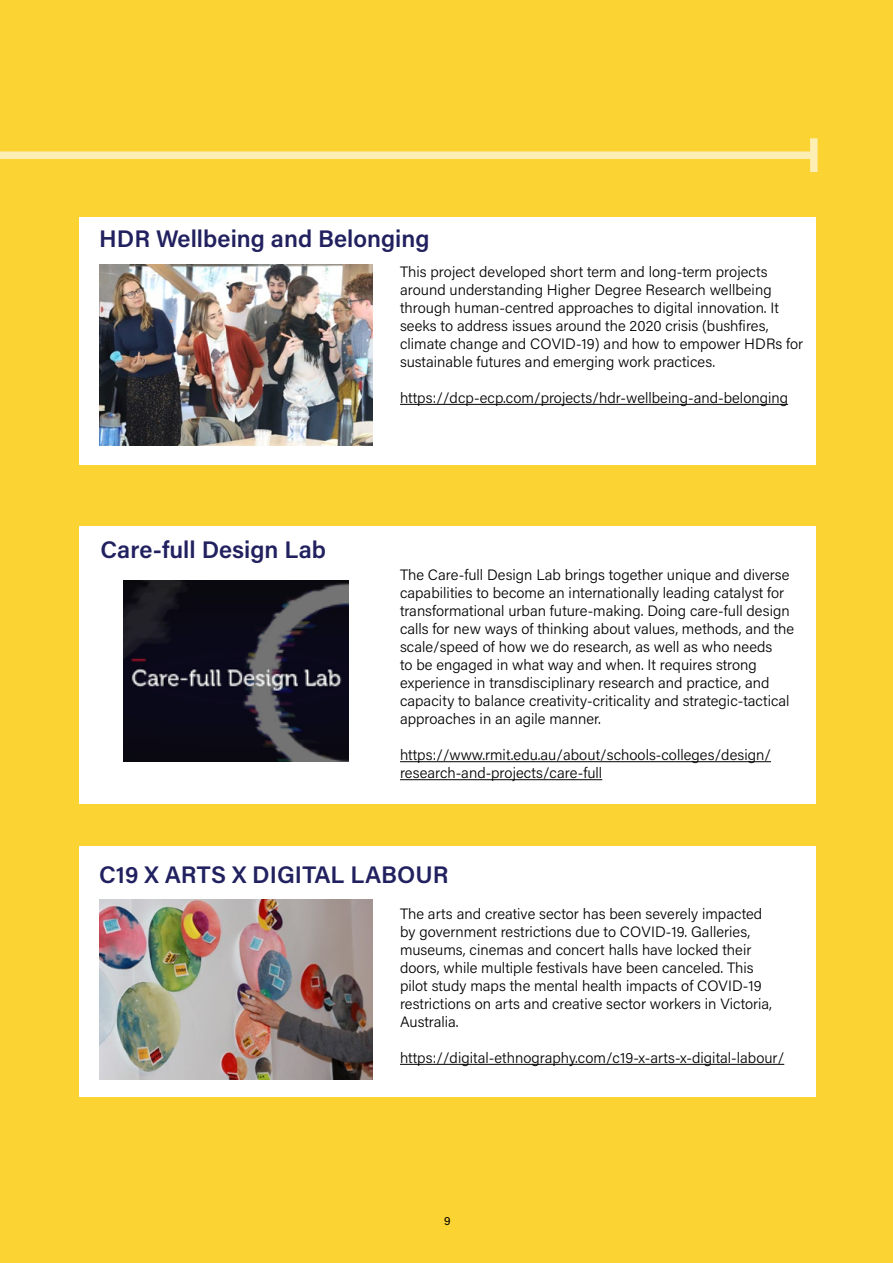
<style>
.page{position:relative;width:893px;height:1263px;background:#fbd333}
.page>*{position:absolute;margin:0;border:0;box-sizing:border-box;transform-origin:0 0}
.t1{font:24px "Acumin Variable Concept";letter-spacing:.04em;color:#222160}
.t2{font:15px/18px "Acumin Variable Concept";letter-spacing:.01em;color:#000}
.t3{font:12px "Acumin Variable Concept";color:#000}
</style>
<div class="page">
<div style="left:0;top:151px;width:814px;height:8px;background:#fdeeb3"></div>
<div style="left:810px;top:138px;width:8px;height:34px;background:#fdeeb3"></div>
<div style="left:79px;top:217px;width:737px;height:248px;background:#fff"></div>
<hr style="left:400px;top:404px;width:388px;height:1px;background:#000">
<img style="left:99px;top:264px;width:273px;height:182px">
<div style="left:79px;top:527px;width:737px;height:277px;background:#fff"></div>
<hr style="left:400px;top:761px;width:371px;height:1px;background:#000">
<hr style="left:400px;top:779px;width:202px;height:1px;background:#000">
<img style="left:123px;top:580px;width:225px;height:182px">
<div style="left:79px;top:847px;width:737px;height:250px;background:#fff"></div>
<hr style="left:400px;top:1064px;width:384px;height:1px;background:#000">
<img style="left:99px;top:900px;width:273px;height:180px">
<h1 class="t1" style="left:99px;top:222px;width:331px">HDR Wellbeing and Belonging</h1>
<h1 class="t1" style="left:101px;top:533px;width:226px">Care-full Design Lab</h1>
<p class="t2" style="left:400px;top:262px;width:405px">This project developed short term and long-term projects around understanding Higher Degree Research wellbeing through human-centred approaches to digital innovation. It seeks to address issues around the 2020 crisis (bushfires, climate change and COVID-19) and how to empower HDRs for sustainable futures and emerging work practices.</p>
<p class="t2" style="left:400px;top:388px;width:389px">https://dcp-ecp.com/projects/hdr-wellbeing-and-belonging</p>
<p class="t2" style="left:400px;top:565px;width:395px">The Care-full Design Lab brings together unique and diverse capabilities to become an internationally leading catalyst for transformational urban future-making. Doing care-full design calls for new ways of thinking about values, methods, and the scale/speed of how we do research, as well as who needs<br>to be engaged in what way and when. It requires strong experience in transdisciplinary research and practice, and capacity to balance creativity-criticality and strategic-tactical approaches in an agile manner.</p>
<p class="t2" style="left:400px;top:745px;width:372px">https://www.rmit.edu.au/about/schools-colleges/design/ research-and-projects/care-full</p>
<h1 class="t1" style="left:99px;top:858px;width:350px">C19 X ARTS X DIGITAL LABOUR</h1>
<p class="t2" style="left:400px;top:904px;width:373px">The arts and creative sector has been severely impacted by government restrictions due to COVID-19. Galleries, museums, cinemas and concert halls have locked their doors, while multiple festivals have been canceled. This pilot study maps the mental health impacts of COVID-19 restrictions on arts and creative sector workers in Victoria, Australia.</p>
<p class="t2" style="left:400px;top:1048px;width:386px">https://digital-ethnography.com/c19-x-arts-x-digital-labour/</p>
<p class="t3" style="left:444px;top:1213px;width:8px">9</p>
</div>
